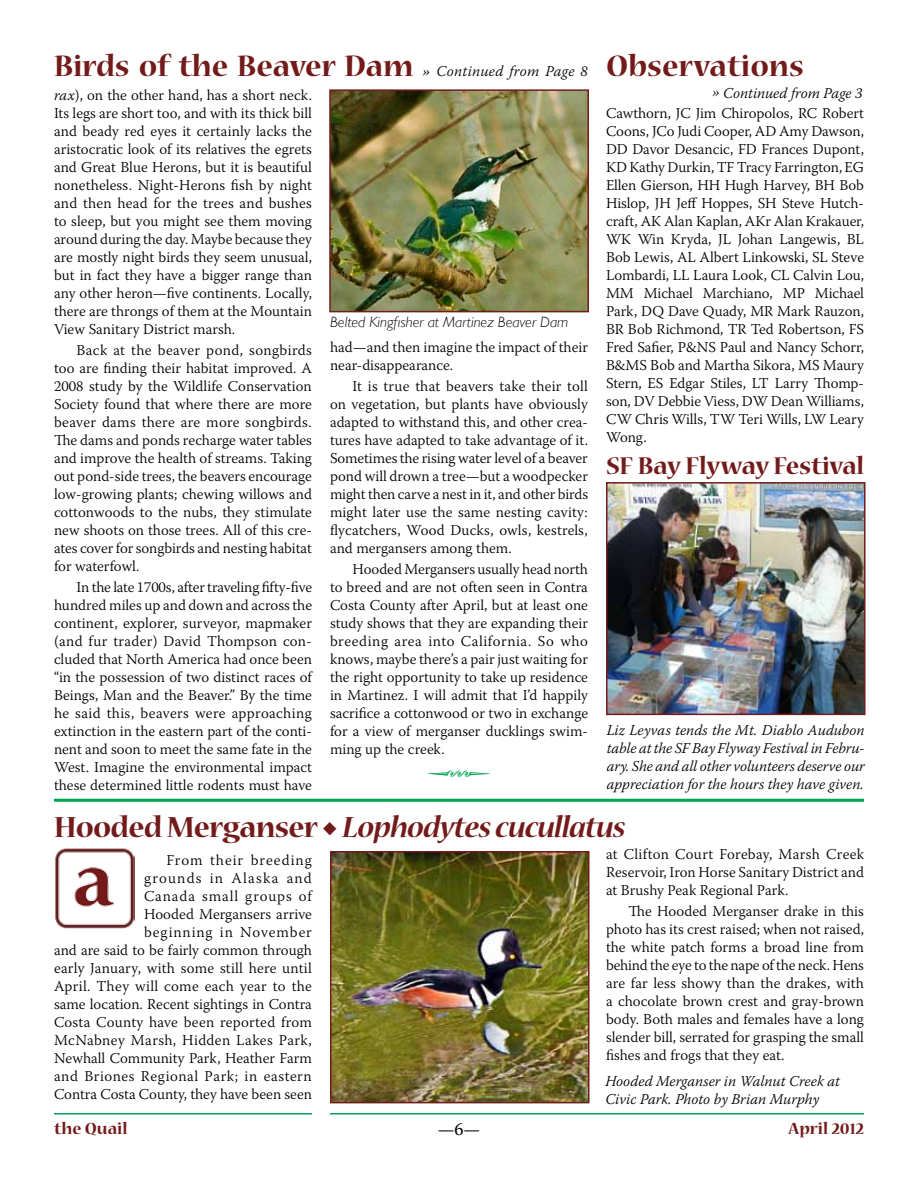
<style>
.page{position:relative;width:918px;height:1188px;background:#fff}
.page>*{position:absolute;margin:0;border:0;box-sizing:border-box;transform-origin:0 0}
.t1{font:36px "Type Embellishments One Let Plain";color:#00a651}
.t2{font:700 33px "Nueva Std";letter-spacing:-.005em;color:#731b1b}
.t3{font:italic 700 33px "Nueva Std";letter-spacing:-.025em;color:#731b1b}
.t4{font:700 27px "Nueva Std";letter-spacing:-.01em;color:#731b1b}
.t5{font:700 18px "Nueva Std";color:#731b1b}
.t6{font:18px "Warnock Pro";color:#000}
.t7{font:300 15px/18px "Warnock Pro";color:#000;text-align:justify}
.t8{font:italic 300 15px/18px "Warnock Pro";color:#000}
.t9{font:italic 300 15px "Gill Sans";color:#000}
.s1{font-family:"Warnock Pro";font-weight:400;font-style:italic;font-size:15px;color:#000}
.s2{font-family:"Warnock Pro";font-weight:300;font-style:italic;font-size:15px;color:#000}
.s3{font-style:italic}
.s4{font-style:normal;font-size:32.25px}
.s5{font-family:"Minion Pro";font-weight:600;font-style:normal}
</style>
<div class="page">
<hr style="left:54px;top:1113px;width:810px;height:1px;background:#00a651">
<img style="left:55px;top:848px;width:80px;height:80px">
<hr style="left:54px;top:799px;width:810px;height:3px;background:#00a651">
<img style="left:333px;top:854px;width:254px;height:246px">
<div style="left:330px;top:851px;width:260px;height:252px;border:2px solid #731b1b"></div>
<img style="left:332px;top:92px;width:254px;height:217px">
<div style="left:329px;top:89px;width:260px;height:223px;border:2px solid #731b1b"></div>
<img style="left:609px;top:485px;width:254px;height:227px">
<div style="left:606px;top:482px;width:260px;height:233px;border:2px solid #731b1b"></div>
<div style="left:312px;top:1112px;width:18px;height:5px;background:#fff"></div>
<h2 class="t2" style="left:54px;top:51px;width:535px">Birds of the Beaver Dam <span class="s1">»</span> <span class="s2">Continued from Page 8</span></h2>
<p class="t7" style="left:54px;top:86px;width:260px"><span class="s3">rax</span>), on the other hand, has a short neck.<br>Its legs are short too, and with its thick bill and beady red eyes it certainly lacks the aristocratic look of its relatives the egrets and Great Blue Herons, but it is beautiful nonetheless. Night-Herons fish by night and then head for the trees and bushes to sleep, but you might see them moving around during the day. Maybe because they are mostly night birds they seem unusual, but in fact they have a bigger range than any other heron—five continents. Locally, there are throngs of them at the Mountain View Sanitary District marsh.</p>
<p class="t7" style="left:54px;top:341px;width:260px;text-indent:22px">Back at the beaver pond, songbirds too are finding their habitat improved. A 2008 study by the Wildlife Conservation Society found that where there are more beaver dams there are more songbirds.<br>The dams and ponds recharge water tables and improve the health of streams. Taking out pond-side trees, the beavers encourage low-growing plants; chewing willows and cottonwoods to the nubs, they stimulate new shoots on those trees. All of this cre&shy;ates cover for songbirds and nesting habitat for waterfowl.</p>
<p class="t7" style="left:54px;top:578px;width:260px;text-indent:22px">In the late 1700s, after traveling fifty-five hundred miles up and down and across the continent, explorer, surveyor, mapmaker (and fur trader) David Thompson con&shy;cluded that North America had once been “in the possession of two distinct races of Beings, Man and the Beaver.” By the time he said this, beavers were approaching extinction in the eastern part of the conti&shy;nent and soon to meet the same fate in the West. Imagine the environmental impact these determined little rodents must have</p>
<p class="t9" style="left:330px;top:314px;width:240px">Belted Kingfisher at Martinez Beaver Dam</p>
<p class="t7" style="left:330px;top:338px;width:259px">had—and then imagine the impact of their near-disappearance.</p>
<p class="t7" style="left:330px;top:377px;width:260px;text-indent:22px">It is true that beavers take their toll on vegetation, but plants have obviously adapted to withstand this, and other crea&shy;tures have adapted to take advantage of it.<br>Sometimes the rising water level of a beaver pond will drown a tree—but a woodpecker might then carve a nest in it, and other birds might later use the same nesting cavity: flycatchers, Wood Ducks, owls, kestrels, and mergansers among them.</p>
<p class="t7" style="left:330px;top:560px;width:260px;text-indent:22px">Hooded Mergansers usually head north to breed and are not often seen in Contra Costa County after April, but at least one study shows that they are expanding their breeding area into California. So who knows, maybe there’s a pair just waiting for the right opportunity to take up residence in Martinez. I will admit that I’d happily sacrifice a cottonwood or two in exchange for a view of merganser ducklings swim&shy;ming up the creek.</p>
<h1 class="t1" style="left:426px;top:760px;width:67px">Q</h1>
<h2 class="t2" style="left:606px;top:51px;width:199px">Observations</h2>
<p class="t8" style="left:712px;top:84px;width:152px">» Continued from Page 3</p>
<p class="t7" style="left:606px;top:104px;width:260px">Cawthorn, JC Jim Chiropolos, RC Robert Coons, JCo Judi Cooper, AD Amy Dawson, DD Davor Desancic, FD Frances Dupont, KD Kathy Durkin, TF Tracy Farrington, EG Ellen Gierson, HH Hugh Harvey, BH Bob Hislop, JH Jeff Hoppes, SH Steve Hutch&shy;craft, AK Alan Kaplan, AKr Alan Krakauer, WK Win Kryda, JL Johan Langewis, BL Bob Lewis, AL Albert Linkowski, SL Steve Lombardi, LL Laura Look, CL Calvin Lou, MM Michael Marchiano, MP Michael Park, DQ Dave Quady, MR Mark Rauzon, BR Bob Richmond, TR Ted Robertson, FS Fred Safier, P&amp;NS Paul and Nancy Schorr, B&amp;MS Bob and Martha Sikora, MS Maury Stern, ES Edgar Stiles, LT Larry Thomp&shy;son, DV Debbie Viess, DW Dean Williams, CW Chris Wills, TW Teri Wills, LW Leary Wong.</p>
<h3 class="t4" style="left:606px;top:454px;width:259px">SF Bay Flyway Festival</h3>
<p class="t8" style="left:607px;top:721px;width:260px;text-align:justify">Liz Leyvas tends the Mt. Diablo Audubon table at the SF Bay Flyway Festival in Febru&shy;ary. She and all other volunteers deserve our appreciation for the hours they have given.</p>
<h2 class="t3" style="left:54px;top:812px;width:573px"><span class="s4">Hooded Merganser</span> <span class="s5">◆</span> Lophodytes cucullatus</h2>
<p class="t7" style="left:54px;top:851px;width:260px;text-align:right">From their breeding<br>grounds in Alaska and<br>Canada small groups of<br>Hooded Mergansers arrive<br>beginning in November<br>and are said to be fairly common through early January, with some still here until<br>April. They will come each year to the same location. Recent sightings in Contra<br>Costa County have been reported from<br>McNabney Marsh, Hidden Lakes Park,<br>Newhall Community Park, Heather Farm and Briones Regional Park; in eastern<br>Contra Costa County, they have been seen</p>
<p class="t7" style="left:606px;top:845px;width:260px">at Clifton Court Forebay, Marsh Creek Reservoir, Iron Horse Sanitary District and at Brushy Peak Regional Park.</p>
<p class="t7" style="left:606px;top:902px;width:260px;text-indent:22px">The Hooded Merganser drake in this photo has its crest raised; when not raised, the white patch forms a broad line from behind the eye to the nape of the neck. Hens are far less showy than the drakes, with a chocolate brown crest and gray-brown body. Both males and females have a long slender bill, serrated for grasping the small fishes and frogs that they eat.</p>
<p class="t8" style="left:605px;top:1071px;width:236px">Hooded Merganser in Walnut Creek at<br>Civic Park. Photo by Brian Murphy</p>
<p class="t5" style="left:54px;top:1120px;width:75px">the Quail</p>
<p class="t6" style="left:438px;top:1118px;width:44px">—6—</p>
<p class="t5" style="left:789px;top:1120px;width:77px">April 2012</p>
</div>
